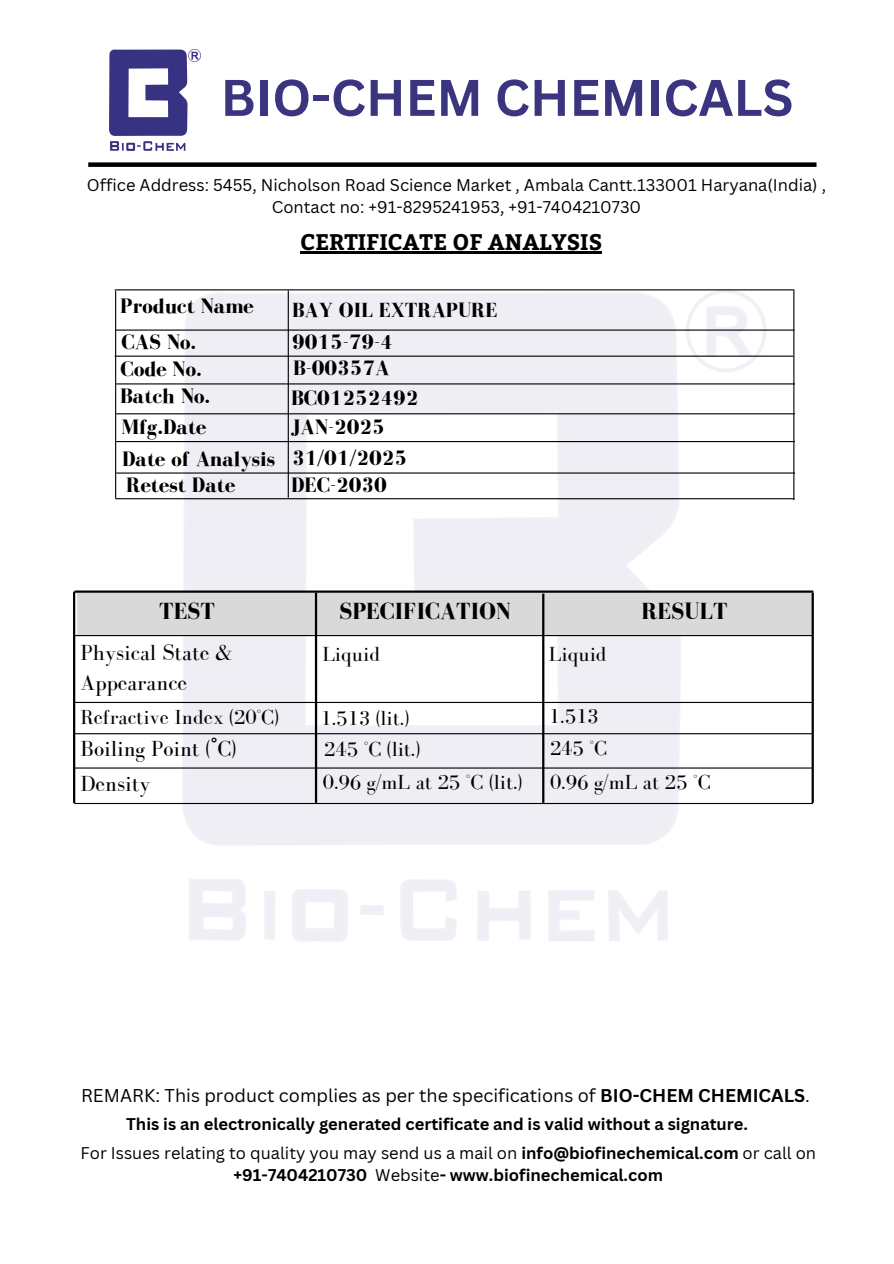
<style>
.page{position:relative;width:894px;height:1264px;background:#fff}
.page>*{position:absolute;margin:0;border:0;box-sizing:border-box;transform-origin:0 0}
.t1{font:700 50.25px "Canva Sans";color:#3b3580}
.t2{font:700 24px "Bodoni FLF";color:#000}
.t3{font:22.5px/30.3px "Bodoni FLF";color:#000}
.t4{font:700 22.5px "Bitter";color:#000}
.t5{font:700 21.45px "Bodoni FLF";color:#000}
.t6{font:21px "Bodoni FLF";color:#000}
.t7{font:700 21px "Bodoni FLF";color:#000}
.t8{font:18px "Canva Sans";color:#000}
.t9{font:700 16.5px/22.2px "Canva Sans";color:#000;text-align:center}
.t10{font:16.5px/22.2px "Canva Sans";color:#000;text-align:center}
.s1{font-family:"Noto Sans"}
.s2{font-weight:700}
.s3{font-weight:400}
</style>
<div class="page">
<img style="left:183px;top:290px;width:582px;height:651px">
<div style="left:88px;top:162px;width:728px;height:5px;background:#000"></div>
<img style="left:109px;top:49px;width:91px;height:101px">
<hr style="left:300px;top:252px;width:302px;height:2px;background:#000">
<hr style="left:115px;top:355px;width:678px;height:2px;background:#000">
<hr style="left:116px;top:383px;width:678px;height:1px;background:#000">
<hr style="left:116px;top:413px;width:678px;height:1px;background:#000">
<hr style="left:116px;top:441px;width:678px;height:1px;background:#000">
<hr style="left:116px;top:472px;width:678px;height:1px;background:#000">
<hr style="left:116px;top:498px;width:678px;height:1px;background:#000">
<hr style="left:115px;top:291px;width:1px;height:207px;background:#000">
<hr style="left:287px;top:290px;width:2px;height:207px;background:#000">
<hr style="left:793px;top:289px;width:1px;height:211px;background:#000">
<hr style="left:115px;top:289px;width:678px;height:1px;background:#000">
<hr style="left:116px;top:329px;width:678px;height:1px;background:#000">
<hr style="left:74px;top:635px;width:738px;height:1px;background:#000">
<hr style="left:75px;top:590px;width:738px;height:2px;background:#000">
<div style="left:77px;top:593px;width:736px;height:42px;background:#d9d9d9"></div>
<hr style="left:811px;top:592px;width:2px;height:211px;background:#000">
<hr style="left:542px;top:593px;width:2px;height:210px;background:#000">
<hr style="left:315px;top:592px;width:2px;height:211px;background:#000">
<hr style="left:73px;top:591px;width:2px;height:212px;background:#000">
<hr style="left:74px;top:767px;width:738px;height:1px;background:#000">
<hr style="left:75px;top:702px;width:738px;height:1px;background:#000">
<hr style="left:74px;top:733px;width:738px;height:1px;background:#000">
<hr style="left:74px;top:803px;width:738px;height:1px;background:#000">
<p class="t1" style="left:220px;top:62px;width:574px">BIO-CHEM CHEMICALS</p>
<h1 class="t10" style="left:87px;top:173px;width:740px">Office Address: 5455, Nicholson Road Science Market , Ambala Cantt.133001 Haryana(India) ,<br>Contact no: +91-8295241953, +91-7404210730</h1>
<p class="t5" style="left:120px;top:294px;width:135px">Product Name</p>
<p class="t4" style="left:300px;top:225px;width:303px">CERTIFICATE OF ANALYSIS</p>
<h5 class="t7" style="left:292px;top:298px;width:206px">BAY OIL EXTRAPURE</h5>
<h5 class="t5" style="left:121px;top:330px;width:76px">CAS No.</h5>
<h5 class="t5" style="left:292px;top:330px;width:102px">9015-79-4</h5>
<p class="t5" style="left:121px;top:357px;width:83px">Code No.</p>
<p class="t5" style="left:120px;top:384px;width:91px">Batch No.</p>
<h4 class="t5" style="left:121px;top:415px;width:87px">Mfg.Date</h4>
<h5 class="t5" style="left:122px;top:447px;width:154px">Date of Analysis</h5>
<h4 class="t5" style="left:126px;top:473px;width:111px">Retest Date</h4>
<h4 class="t5" style="left:293px;top:356px;width:98px">B-00357A</h4>
<h4 class="t5" style="left:291px;top:386px;width:129px">BC01252492</h4>
<p class="t5" style="left:291px;top:415px;width:95px">JAN-2025</p>
<h5 class="t5" style="left:292px;top:446px;width:116px">31/01/2025</h5>
<h4 class="t5" style="left:291px;top:473px;width:97px">DEC-2030</h4>
<h5 class="t2" style="left:159px;top:598px;width:57px">TEST</h5>
<p class="t2" style="left:339px;top:598px;width:173px">SPECIFICATION</p>
<h5 class="t2" style="left:641px;top:598px;width:87px">RESULT</h5>
<h5 class="t3" style="left:81px;top:637px;width:153px">Physical State &amp;<br>Appearance</h5>
<h4 class="t6" style="left:322px;top:642px;width:59px">Liquid</h4>
<h5 class="t6" style="left:549px;top:642px;width:59px">Liquid</h5>
<p class="t6" style="left:81px;top:705px;width:200px">Refractive Index (20°C)</p>
<h5 class="t6" style="left:320px;top:706px;width:90px">1.513 (lit.)</h5>
<p class="t6" style="left:549px;top:704px;width:51px">1.513</p>
<h5 class="t3" style="left:81px;top:733px;width:157px">Boiling Point (<span class="s1">˚</span>C)</h5>
<p class="t6" style="left:324px;top:737px;width:97px">245 °C (lit.)</p>
<h5 class="t6" style="left:550px;top:736px;width:58px">245 °C</h5>
<p class="t3" style="left:81px;top:768px;width:72px">Density</p>
<h5 class="t6" style="left:323px;top:771px;width:201px">0.96 g/mL at 25 °C (lit.)</h5>
<p class="t6" style="left:550px;top:771px;width:162px">0.96 g/mL at 25 °C</p>
<p class="t8" style="left:81px;top:1082px;width:730px">REMARK: This product complies as per the specifications of <span class="s2">BIO-CHEM CHEMICALS</span>.</p>
<p class="t9" style="left:126px;top:1112px;width:623px">This is an electronically generated certificate and is valid without a signature.</p>
<h2 class="t9" style="left:80px;top:1141px;width:737px"><span class="s3">For Issues relating to quality you may send us a mail on</span> info@biofinechemical.com <span class="s3">or call on </span>+91-7404210730 <span class="s3">Website</span>- www.biofinechemical.com</h2>
</div>
